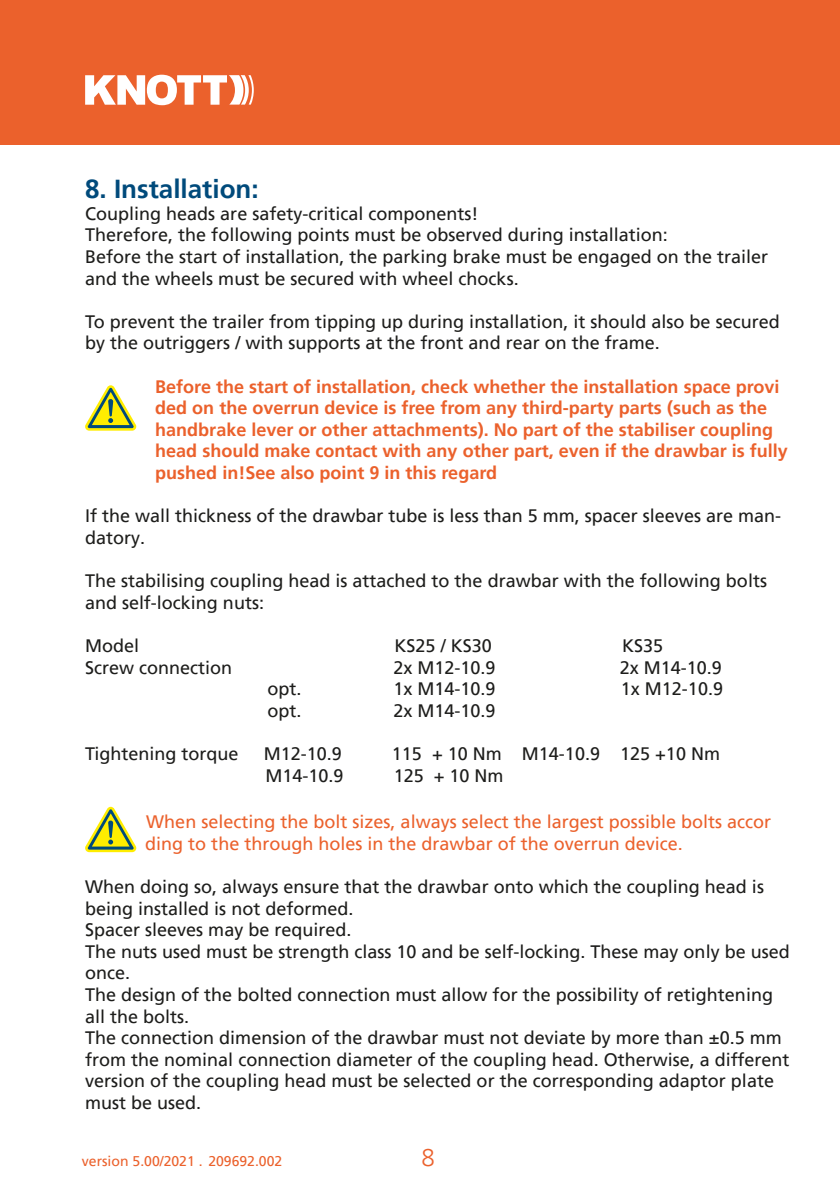
<style>
.page{position:relative;width:840px;height:1191px;background:#fff}
.page>*{position:absolute;margin:0;border:0;box-sizing:border-box;transform-origin:0 0}
.t1{font:700 26px "Frutiger LT Pro";color:#004a7b}
.t2{font:300 24px "Frutiger LT Pro";color:#eb612c}
.t3{font:18px/21.6px "Frutiger LT Pro";color:#1d1d1b}
.t4{font:700 18px "Frutiger LT Pro";color:#eb612c}
.t5{font:18px "Frutiger LT Pro";color:#eb612c}
.t6{font:14px "Frutiger LT Pro";color:#eb612c}
</style>
<div class="page">
<div style="left:0;top:0;width:839px;height:145px;background:#eb612c"></div>
<svg style="left:85px;top:75px;width:168px;height:30px"></svg>
<svg style="left:85px;top:807px;width:51px;height:45px"></svg>
<svg style="left:85px;top:385px;width:51px;height:46px"></svg>
<p class="t1" style="left:85px;top:174px;width:175px">8. Installation:</p>
<p class="t3" style="left:85px;top:203px;width:395px">Coupling heads are safety-critical components!</p>
<p class="t3" style="left:85px;top:224px;width:584px">Therefore, the following points must be observed during installation:</p>
<p class="t3" style="left:85px;top:246px;width:684px">Before the start of installation, the parking brake must be engaged on the trailer and the wheels must be secured with wheel chocks.</p>
<p class="t3" style="left:85px;top:311px;width:695px">To prevent the trailer from tipping up during installation, it should also be secured by the outriggers / with supports at the front and rear on the frame.</p>
<p class="t4" style="left:155px;top:376px;width:625px">Before the start of installation, check whether the installation space provi</p>
<p class="t4" style="left:155px;top:397px;width:613px">ded on the overrun device is free from any third-party parts (such as the</p>
<p class="t4" style="left:155px;top:419px;width:619px">handbrake lever or other attachments). No part of the stabiliser coupling</p>
<p class="t4" style="left:155px;top:440px;width:633px">head should make contact with any other part, even if the drawbar is fully</p>
<p class="t4" style="left:155px;top:462px;width:343px">pushed in!See also point 9 in this regard</p>
<p class="t3" style="left:85px;top:505px;width:697px">If the wall thickness of the drawbar tube is less than 5 mm, spacer sleeves are man&shy;datory.</p>
<p class="t3" style="left:85px;top:570px;width:683px">The stabilising coupling head is attached to the drawbar with the following bolts and self-locking nuts:</p>
<p class="t3" style="left:85px;top:635px;width:55px">Model</p>
<p class="t3" style="left:394px;top:635px;width:99px">KS25 / KS30</p>
<p class="t3" style="left:621px;top:635px;width:43px">KS35</p>
<p class="t3" style="left:85px;top:656px;width:148px">Screw connection</p>
<p class="t3" style="left:393px;top:656px;width:104px">2x M12-10.9</p>
<p class="t3" style="left:619px;top:656px;width:104px">2x M14-10.9</p>
<p class="t3" style="left:267px;top:678px;width:36px">opt.</p>
<p class="t3" style="left:393px;top:678px;width:104px">1x M14-10.9</p>
<p class="t3" style="left:620px;top:678px;width:104px">1x M12-10.9</p>
<p class="t3" style="left:267px;top:700px;width:36px">opt.</p>
<p class="t3" style="left:393px;top:700px;width:104px">2x M14-10.9</p>
<p class="t3" style="left:85px;top:743px;width:155px">Tightening torque</p>
<p class="t3" style="left:263px;top:743px;width:80px">M12-10.9</p>
<p class="t3" style="left:391px;top:743px;width:329px">115 + 10 Nm M14-10.9 125 +10 Nm</p>
<p class="t3" style="left:265px;top:764px;width:80px">M14-10.9</p>
<p class="t3" style="left:393px;top:764px;width:111px">125 + 10 Nm</p>
<p class="t5" style="left:146px;top:811px;width:626px">When selecting the bolt sizes, always select the largest possible bolts accor</p>
<p class="t5" style="left:145px;top:833px;width:539px">ding to the through holes in the drawbar of the overrun device.</p>
<p class="t3" style="left:85px;top:876px;width:680px">When doing so, always ensure that the drawbar onto which the coupling head is being installed is not deformed.</p>
<p class="t3" style="left:85px;top:919px;width:268px">Spacer sleeves may be required.</p>
<p class="t3" style="left:85px;top:940px;width:705px">The nuts used must be strength class 10 and be self-locking. These may only be used once.</p>
<p class="t3" style="left:85px;top:984px;width:689px">The design of the bolted connection must allow for the possibility of retightening all the bolts.</p>
<p class="t3" style="left:85px;top:1027px;width:705px">The connection dimension of the drawbar must not deviate by more than ±0.5 mm from the nominal connection diameter of the coupling head. Otherwise, a different version of the coupling head must be selected or the corresponding adaptor plate must be used.</p>
<p class="t6" style="left:82px;top:1152px;width:202px">version 5.00/2021 . 209692.002</p>
<h2 class="t2" style="left:421px;top:1143px;width:15px">8</h2>
</div>
